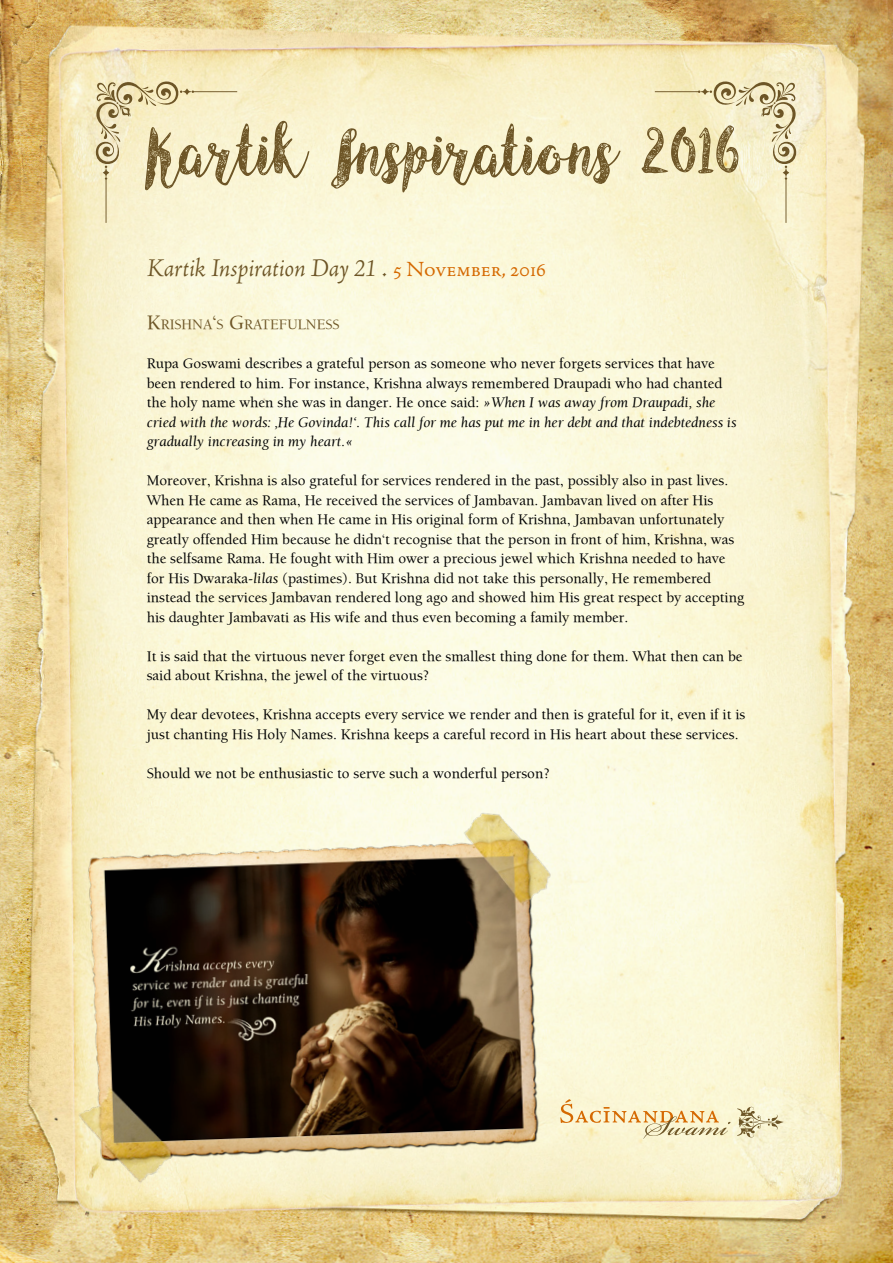
<style>
.page{position:relative;width:893px;height:1263px;background:#fff}
.page>*{position:absolute;margin:0;border:0;box-sizing:border-box;transform-origin:0 0}
.t1{font:italic 27px "Adobe Jenson";letter-spacing:-.005em;color:#6d5526}
.t2{font:15px/19.5px "Balaram";color:#000}
.t3{font:14.7px "Balaram";color:#6d5526}
.s1{font-family:"Adobe Jenson Regular SC";font-style:normal;font-size:22.5px;color:#d56901}
.s2{font-size:21px}
.s3{font-style:italic}
</style>
<div class="page">
<img style="left:0;top:0;width:893px;height:1263px">
<svg style="left:737px;top:1107px;width:47px;height:30px"></svg>
<svg style="left:576px;top:1099px;width:155px;height:40px;background:#f0e2b9"></svg>
<img style="left:62px;top:809px;width:514px;height:376px">
<hr style="left:785px;top:179px;width:1px;height:44px;background:#6d5526">
<hr style="left:106px;top:179px;width:1px;height:44px;background:#6d5526">
<svg style="left:95px;top:81px;width:702px;height:111px;background:#e3dab3"></svg>
<h1 class="t1" style="left:147px;top:255px;width:401px">Kartik Inspiration Day 21 . <span class="s1">5 November, 2016</span></h1>
<p class="t3" style="left:147px;top:316px;width:194px"><span class="s2">K</span>RISHNA<span class="s2">‘</span>S <span class="s2">G</span>RATEFULNESS</p>
<p class="t2" style="left:147px;top:353px;width:591px">Rupa Goswami describes a grateful person as someone who never forgets services that have been rendered to him. For instance, Krishna always remembered Draupadi who had chanted the holy name when she was in danger. He once said: <span class="s3">»When I was away from Draupadi, she cried with the words: ‚He Govinda!‘. This call for me has put me in her debt and that indebtedness is gradually increasing in my heart.«</span></p>
<p class="t2" style="left:147px;top:470px;width:599px">Moreover, Krishna is also grateful for services rendered in the past, possibly also in past lives.<br>When He came as Rama, He received the services of Jambavan. Jambavan lived on after His appearance and then when He came in His original form of Krishna, Jambavan unfortunately greatly offended Him because he didn‘t recognise that the person in front of him, Krishna, was the selfsame Rama. He fought with Him ower a precious jewel which Krishna needed to have for His Dwaraka<span class="s3">-lilas</span> (pastimes). But Krishna did not take this personally, He remembered instead the services Jambavan rendered long ago and showed him His great respect by accepting his daughter Jambavati as His wife and thus even becoming a family member.</p>
<p class="t2" style="left:147px;top:646px;width:597px">It is said that the virtuous never forget even the smallest thing done for them. What then can be said about Krishna, the jewel of the virtuous?</p>
<p class="t2" style="left:147px;top:704px;width:600px">My dear devotees, Krishna accepts every service we render and then is grateful for it, even if it is just chanting His Holy Names. Krishna keeps a careful record in His heart about these services.</p>
<p class="t2" style="left:147px;top:763px;width:405px">Should we not be enthusiastic to serve such a wonderful person?</p>
</div>
